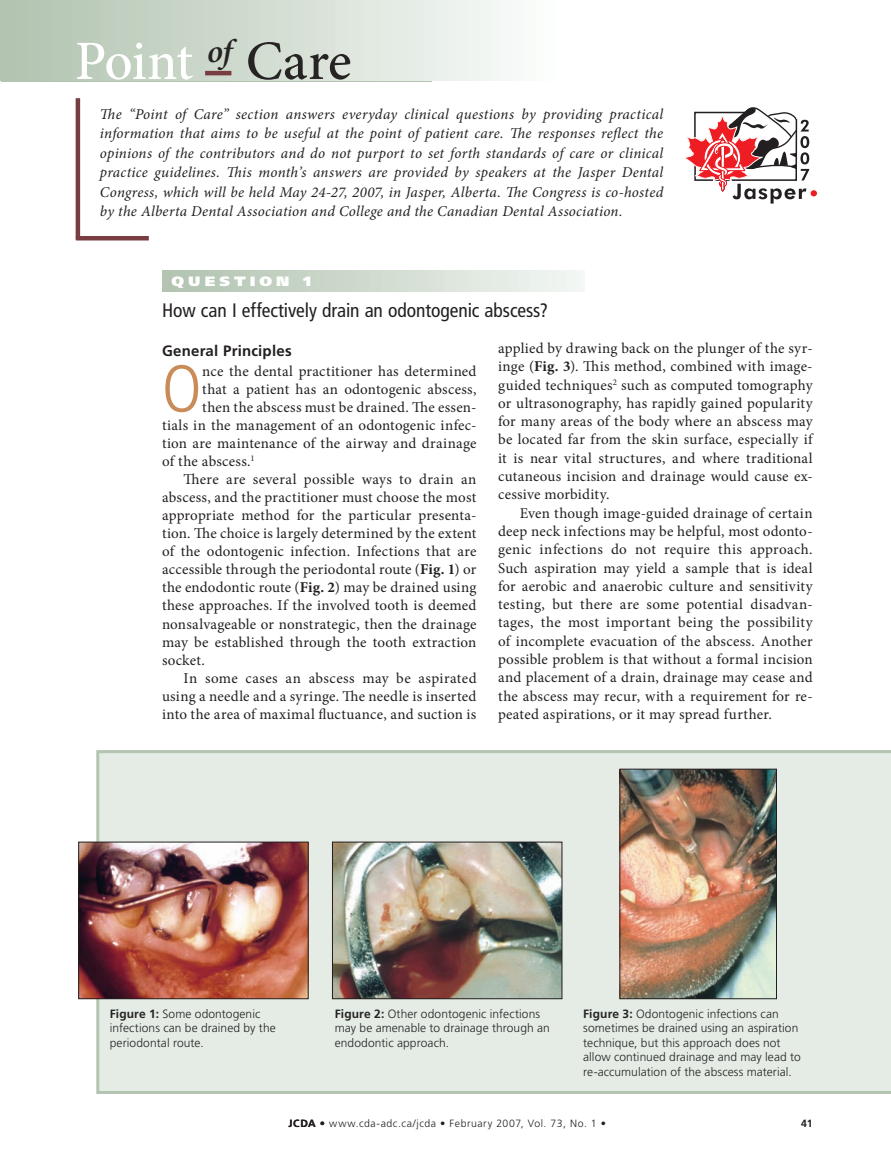
<style>
.page{position:relative;width:891px;height:1175px;background:#fff}
.page>*{position:absolute;margin:0;border:0;box-sizing:border-box;transform-origin:0 0}
._1_-body_minion_para{font:300 condensed 66.6px "Frutiger LT Std";color:#c98c58}
.t1{font:500 55.5px "Minion Pro";letter-spacing:-.02em;color:#fff}
._4_-P_of_C_question{font:condensed 19.5px "Frutiger LT Std";letter-spacing:-.005em;color:#231f20}
._1-body_minion{font:15px/18.3px "Minion Pro";letter-spacing:.015em;color:#231f20;text-align:justify}
._4_-Point_of_Care_DC{font:italic 15px/19.5px "Minion Pro";letter-spacing:.015em;color:#231f20;text-align:justify}
._1_-body_minion_para-2{font:15px "Minion Pro";letter-spacing:.015em;color:#231f20}
._1_-Subheads{font:700 15px "Frutiger LT Std";letter-spacing:.015em;color:#231f20}
._4_-__Question__in_b{font:900 13.5px "Frutiger LT Std";letter-spacing:.26em;color:#fff;scale:1.15 1}
._1_-captions{font:300 12px/14.4px "Frutiger LT Std";letter-spacing:.01em;color:#262324}
.t2{font:300 10.5px "Frutiger LT Std";letter-spacing:.055em;color:#231f20}
.t3{font:700 10.5px "Frutiger LT Std";color:#231f20}
.s1{color:#262324}
.s2{font-weight:700}
</style>
<div class="page">
<div style="left:0;top:0;width:557px;height:81px;background:linear-gradient(to right,#b0c2ae,#fbfdfb)"></div>
<hr style="left:205px;top:71px;width:26px;height:4px;background:#773d40">
<div style="left:162px;top:270px;width:422px;height:22px;background:linear-gradient(to right,#b0c2ae,#f2f6f3)"></div>
<svg style="left:684px;top:107px;width:133px;height:97px"></svg>
<hr style="left:76px;top:236px;width:73px;height:4px;background:#773d40">
<hr style="left:76px;top:98px;width:4px;height:142px;background:#773d40">
<div style="left:96px;top:750px;width:795px;height:344px;background:#e4ece5"></div>
<img style="left:80px;top:843px;width:227px;height:154px">
<div style="left:78px;top:841px;width:231px;height:158px;border:1px solid #231f20"></div>
<img style="left:334px;top:843px;width:226px;height:154px">
<div style="left:332px;top:841px;width:230px;height:158px;border:1px solid #231f20"></div>
<img style="left:622px;top:770px;width:153px;height:227px">
<div style="left:620px;top:768px;width:157px;height:231px;border:1px solid #231f20"></div>
<h2 class="t1" style="left:75px;top:28px;width:278px">Point <sup>of</sup> <span class="s1">Care</span></h2>
<p class="_4_-Point_of_Care_DC" style="left:100px;top:104px;width:565px">The “Point of Care” section answers everyday clinical questions by providing practical information that aims to be useful at the point of patient care. The responses reflect the opinions of the contributors and do not purport to set forth standards of care or clinical practice guidelines. This month’s answers are provided by speakers at the Jasper Dental Congress, which will be held May 24-27, 2007, in Jasper, Alberta. The Congress is co-hosted by the Alberta Dental Association and College and the Canadian Dental Association.</p>
<p class="_4_-__Question__in_b" style="left:172px;top:273px;width:123px">QUESTION 1</p>
<p class="_4_-P_of_C_question" style="left:162px;top:298px;width:388px">How can I effectively drain an odontogenic abscess?</p>
<p class="_1_-Subheads" style="left:162px;top:342px;width:131px">General Principles</p>
<p class="_1_-body_minion_para" style="left:162px;top:351px;width:41px">O</p>
<p class="_1_-body_minion_para-2" style="left:202px;top:361px;width:276px">nce the dental practitioner has determined</p>
<p class="_1_-body_minion_para-2" style="left:202px;top:379px;width:276px">that a patient has an odontogenic abscess,</p>
<p class="_1_-body_minion_para-2" style="left:202px;top:397px;width:276px">then the abscess must be drained. The essen-</p>
<p class="_1_-body_minion_para-2" style="left:162px;top:415px;width:316px">tials in the management of an odontogenic infec-</p>
<p class="_1_-body_minion_para-2" style="left:162px;top:433px;width:316px">tion are maintenance of the airway and drainage</p>
<p class="_1_-body_minion_para-2" style="left:162px;top:451px;width:94px">of the abscess.<sup>1</sup></p>
<p class="_1-body_minion" style="left:162px;top:470px;width:316px;text-indent:22px">There are several possible ways to drain an abscess, and the practitioner must choose the most appropriate method for the particular presenta&shy;tion. The choice is largely determined by the extent of the odontogenic infection. Infections that are accessible through the periodontal route (<span class="s2">Fig. 1</span>) or the endodontic route (<span class="s2">Fig. 2</span>) may be drained using these approaches. If the involved tooth is deemed nonsalvageable or nonstrategic, then the drainage may be established through the tooth extraction socket.</p>
<p class="_1-body_minion" style="left:162px;top:669px;width:316px;text-indent:22px">In some cases an abscess may be aspirated using a needle and a syringe. The needle is inserted into the area of maximal fluctuance, and suction is</p>
<p class="_1-body_minion" style="left:498px;top:339px;width:316px">applied by drawing back on the plunger of the syr&shy;inge (<span class="s2">Fig. 3</span>). This method, combined with image&shy;guided techniques<sup>2</sup> such as computed tomography or ultrasonography, has rapidly gained popularity for many areas of the body where an abscess may be located far from the skin surface, especially if it is near vital structures, and where traditional cutaneous incision and drainage would cause ex&shy;cessive morbidity.</p>
<p class="_1-body_minion" style="left:498px;top:504px;width:316px;text-indent:22px">Even though image-guided drainage of certain deep neck infections may be helpful, most odonto&shy;genic infections do not require this approach.<br>Such aspiration may yield a sample that is ideal for aerobic and anaerobic culture and sensitivity testing, but there are some potential disadvan&shy;tages, the most important being the possibility of incomplete evacuation of the abscess. Another possible problem is that without a formal incision and placement of a drain, drainage may cease and the abscess may recur, with a requirement for re&shy;peated aspirations, or it may spread further.</p>
<p class="_1_-captions" style="left:110px;top:1006px;width:167px"><span class="s2">Figure 1 :</span> Some odontogenic infections can be drained by the periodontal route.</p>
<p class="_1_-captions" style="left:335px;top:1006px;width:217px"><span class="s2">Figure 2:</span> Other odontogenic infections may be amenable to drainage through an endodontic approach.</p>
<p class="_1_-captions" style="left:583px;top:1006px;width:219px"><span class="s2">Figure 3:</span> Odontogenic infections can sometimes be drained using an aspiration technique, but this approach does not allow continued drainage and may lead to re-accumulation of the abscess material.</p>
<p class="t3" style="left:288px;top:1117px;width:7px">JCDA•</p>
<p class="t2" style="left:329px;top:1117px;width:278px">www.cda-adc.ca/jcda • February 2007, Vol. 73, No. 1 •</p>
<p class="t3" style="left:801px;top:1117px;width:11px">41</p>
</div>
